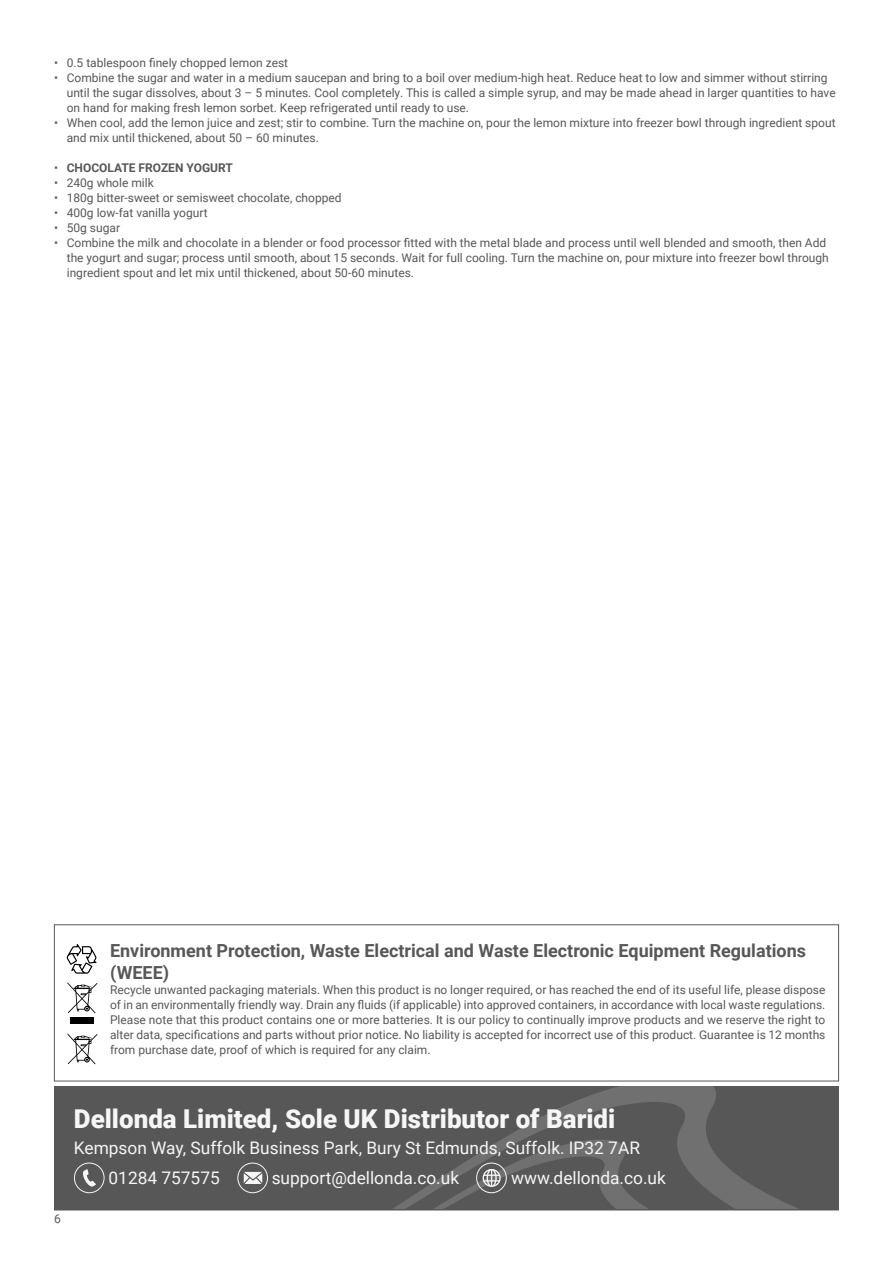
<style>
.page{position:relative;width:893px;height:1263px;background:#fff}
.page>*{position:absolute;margin:0;border:0;box-sizing:border-box;transform-origin:0 0}
.t1{font:900 25.95px "Roboto";color:#f6f6f6}
.Section_Header{font:700 18px/22.5px "Roboto";color:#575757}
.t2{font:17.25px/30.3px "Roboto";color:#f6f6f6}
.Copy__Justified{font:12px/15px "Roboto";color:#575757}
.t3{font:700 12px "Roboto";color:#575757}
.s1{font-weight:400}
</style>
<div class="page">
<hr style="left:54px;top:1209px;width:785px;height:1px;background:#575757">
<div style="left:55px;top:1087px;width:784px;height:122px;background:#575757"></div>
<svg style="left:520px;top:1087px;width:278px;height:122px"></svg>
<svg style="left:74px;top:1162px;width:31px;height:31px"></svg>
<svg style="left:237px;top:1162px;width:31px;height:31px"></svg>
<svg style="left:393px;top:1129px;width:330px;height:80px"></svg>
<div style="left:54px;top:924px;width:785px;height:157px;border:1px solid #575757"></div>
<svg style="left:67px;top:944px;width:30px;height:30px"></svg>
<div style="left:71px;top:1017px;width:23px;height:7px;background:#000"></div>
<svg style="left:68px;top:983px;width:29px;height:30px"></svg>
<svg style="left:68px;top:1034px;width:29px;height:30px"></svg>
<p class="Copy__Justified" style="left:54px;top:54px;width:236px">• 0.5 tablespoon finely chopped lemon zest</p>
<p class="Copy__Justified" style="left:67px;top:69px;width:770px;text-indent:-13px">• Combine the sugar and water in a medium saucepan and bring to a boil over medium-high heat. Reduce heat to low and simmer without stirring until the sugar dissolves, about 3 – 5 minutes. Cool completely. This is called a simple syrup, and may be made ahead in larger quantities to have on hand for making fresh lemon sorbet. Keep refrigerated until ready to use.</p>
<p class="Copy__Justified" style="left:67px;top:114px;width:770px;text-indent:-13px">• When cool, add the lemon juice and zest; stir to combine. Turn the machine on, pour the lemon mixture into freezer bowl through ingredient spout and mix until thickened, about 50 – 60 minutes.</p>
<p class="t3" style="left:54px;top:159px;width:180px"><span class="s1">•</span> CHOCOLATE FROZEN YOGURT</p>
<p class="Copy__Justified" style="left:54px;top:174px;width:101px">• 240g whole milk</p>
<p class="Copy__Justified" style="left:54px;top:189px;width:289px">• 180g bitter-sweet or semisweet chocolate, chopped</p>
<p class="Copy__Justified" style="left:54px;top:204px;width:155px">• 400g low-fat vanilla yogurt</p>
<p class="Copy__Justified" style="left:54px;top:219px;width:68px">• 50g sugar</p>
<p class="Copy__Justified" style="left:67px;top:234px;width:764px;text-indent:-13px">• Combine the milk and chocolate in a blender or food processor fitted with the metal blade and process until well blended and smooth, then Add the yogurt and sugar; process until smooth, about 15 seconds. Wait for full cooling. Turn the machine on, pour mixture into freezer bowl through ingredient spout and let mix until thickened, about 50-60 minutes.</p>
<p class="Section_Header" style="left:110px;top:938px;width:697px">Environment Protection, Waste Electrical and Waste Electronic Equipment Regulations (WEEE)</p>
<p class="Copy__Justified" style="left:110px;top:982px;width:717px;text-align:justify">Recycle unwanted packaging materials. When this product is no longer required, or has reached the end of its useful life, please dispose of in an environmentally friendly way. Drain any fluids (if applicable) into approved containers, in accordance with local waste regulations.<br>Please note that this product contains one or more batteries. It is our policy to continually improve products and we reserve the right to alter data, specifications and parts without prior notice. No liability is accepted for incorrect use of this product. Guarantee is 12 months from purchase date, proof of which is required for any claim.</p>
<p class="Copy__Justified" style="left:54px;top:1211px;width:8px">6</p>
<p class="t1" style="left:74px;top:1100px;width:543px">Dellonda Limited, Sole UK Distributor of Baridi</p>
<p class="t2" style="left:109px;top:1132px;width:533px;text-indent:-35px">Kempson Way, Suffolk Business Park, Bury St Edmunds, Suffolk. IP32 7AR<br>01284 757575</p>
<p class="t2" style="left:272px;top:1162px;width:189px">support@dellonda.co.uk</p>
<p class="t2" style="left:511px;top:1162px;width:156px">www.dellonda.co.uk</p>
</div>
